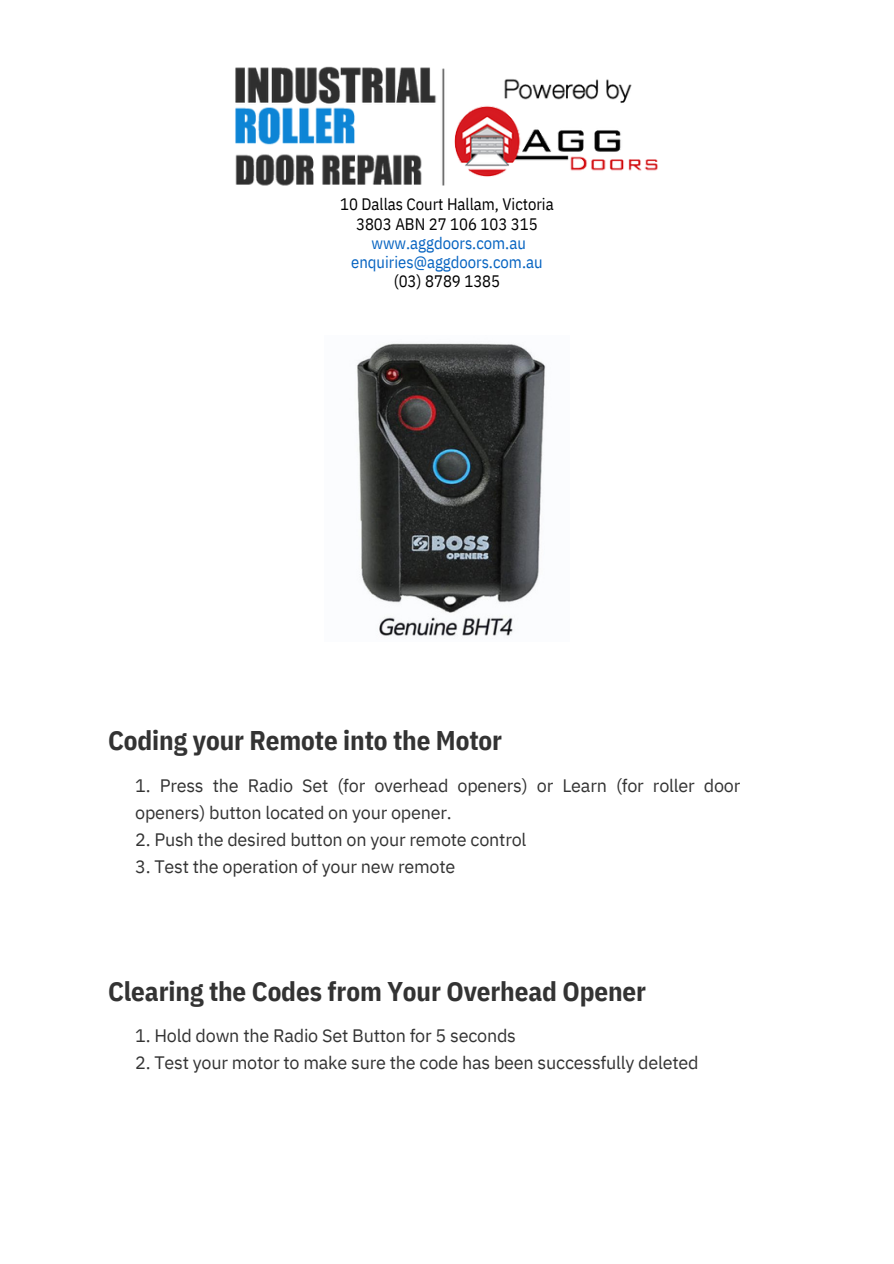
<style>
.page{position:relative;width:894px;height:1264px;background:#fff}
.page>*{position:absolute;margin:0;border:0;box-sizing:border-box;transform-origin:0 0}
.t1{font:700 27px "IBM Plex Sans Cond";letter-spacing:-.005em;color:#333}
.t2{font:18px/27px "IBM Plex Sans";letter-spacing:-.015em;color:#333}
.t3{font:16.5px/19.2px "IBM Plex Sans Cond";color:#000;text-align:center}
.t4{font:16.5px/19.2px "IBM Plex Sans Cond";color:#0563c1;text-align:center}
</style>
<div class="page">
<img style="left:357px;top:343px;width:189px;height:293px">
<img style="left:235px;top:66px;width:423px;height:120px">
<h1 class="t3" style="left:340px;top:195px;width:215px">10 Dallas Court Hallam, Victoria<br>3803 ABN 27 106 103 315</h1>
<p class="t4" style="left:351px;top:233px;width:193px">www.aggdoors.com.au enquiries@aggdoors.com.au</p>
<p class="t3" style="left:393px;top:271px;width:108px">(03) 8789 1385</p>
<p class="t1" style="left:108px;top:722px;width:395px">Coding your Remote into the Motor</p>
<p class="t2" style="left:135px;top:771px;width:606px">1. Press the Radio Set (for overhead openers) or Learn (for roller door openers) button located on your opener.</p>
<p class="t2" style="left:135px;top:825px;width:393px">2. Push the desired button on your remote control</p>
<p class="t2" style="left:135px;top:852px;width:321px">3. Test the operation of your new remote</p>
<p class="t1" style="left:108px;top:972px;width:539px">Clearing the Codes from Your Overhead Opener</p>
<p class="t2" style="left:135px;top:1022px;width:382px">1. Hold down the Radio Set Button for 5 seconds</p>
<h1 class="t2" style="left:135px;top:1049px;width:565px">2. Test your motor to make sure the code has been successfully deleted</h1>
</div>
